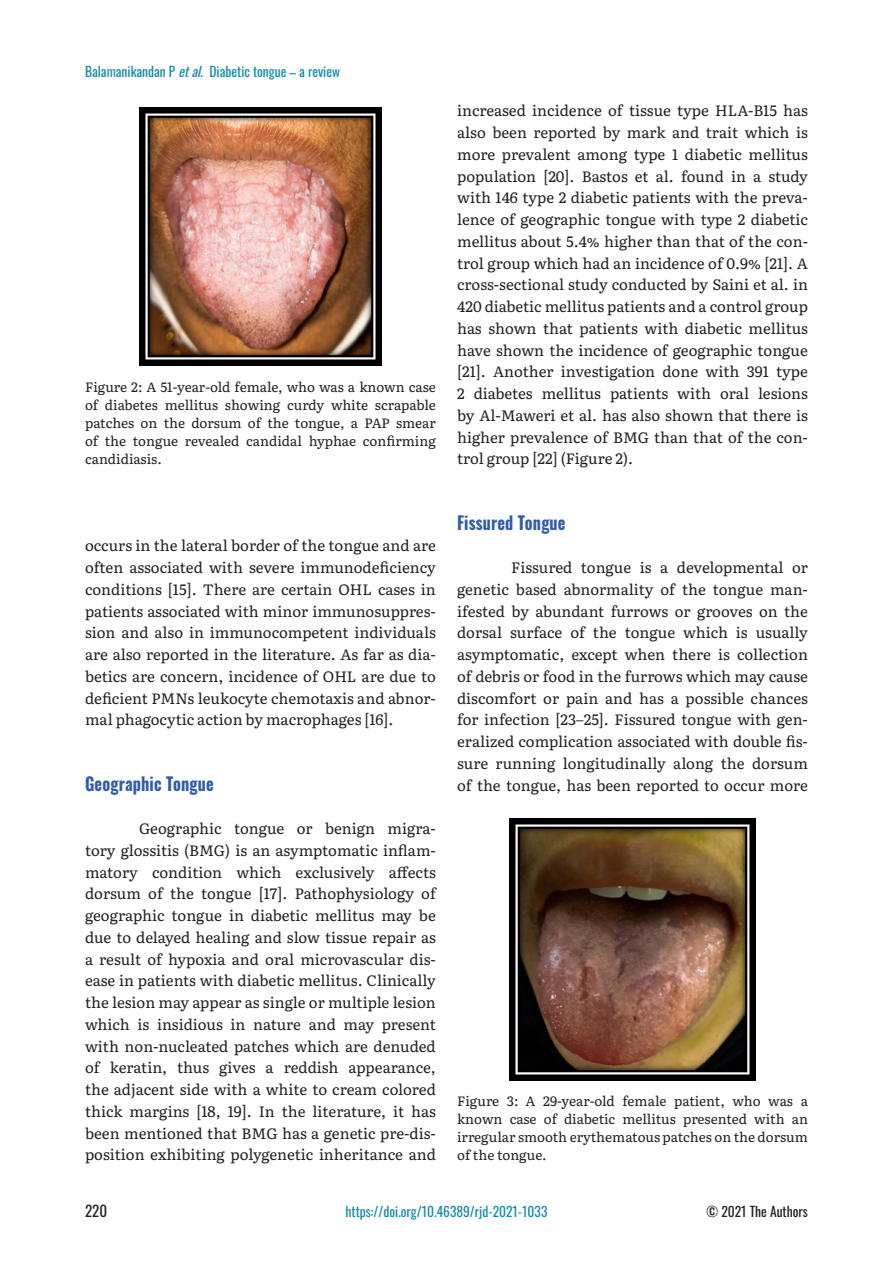
<style>
.page{position:relative;width:893px;height:1263px;background:#fff}
.page>*{position:absolute;margin:0;border:0;box-sizing:border-box;transform-origin:0 0}
.t1{font:700 18px "Oswald";letter-spacing:.01em;color:#325ba9;scale:.9 1}
.t2{font:15px/21.8px "Literata";color:#231f20;text-align:justify}
.t3{font:15px "Oswald";color:#231f20}
.t4{font:13.5px/18px "Literata";color:#231f20;text-align:justify}
.t5{font:13.5px "Oswald";color:#1589ab}
.t6{font:13.5px "Oswald";color:#231f20}
.s1{font-style:italic}
</style>
<div class="page">
<img style="left:139px;top:108px;width:243px;height:257px">
<img style="left:510px;top:818px;width:245px;height:263px">
<p class="t5" style="left:85px;top:60px;width:256px">Balamanikandan P <span class="s1">etal.</span> Diabetic tongue – a review</p>
<p class="t4" style="left:85px;top:378px;width:352px">Figure 2: A 51-year-old female, who was a known case of diabetes mellitus showing curdy white scrapable patches on the dorsum of the tongue, a PAP smear of the tongue revealed candidal hyphae confirming candidiasis.</p>
<p class="t2" style="left:85px;top:534px;width:352px">occurs in the lateral border of the tongue and are often associated with severe immunodeficiency conditions [15]. There are certain OHL cases in patients associated with minor immunosuppres&shy;sion and also in immunocompetent individuals are also reported in the literature. As far as dia&shy;betics are concern, incidence of OHL are due to deficient PMNs leukocyte chemotaxis and abnor&shy;mal phagocytic action by macrophages [16].</p>
<p class="t1" style="left:85px;top:767px;width:145px">Geographic Tongue</p>
<p class="t2" style="left:85px;top:817px;width:352px;text-indent:54px">Geographic tongue or benign migra&shy;tory glossitis (BMG) is an asymptomatic inflam&shy;matory condition which exclusively affects dorsum of the tongue [17]. Pathophysiology of geographic tongue in diabetic mellitus may be due to delayed healing and slow tissue repair as a result of hypoxia and oral microvascular dis&shy;ease in patients with diabetic mellitus. Clinically the lesion may appear as single or multiple lesion which is insidious in nature and may present with non-nucleated patches which are denuded of keratin, thus gives a reddish appearance, the adjacent side with a white to cream colored thick margins [18, 19]. In the literature, it has been mentioned that BMG has a genetic pre-dis&shy;position exhibiting polygenetic inheritance and</p>
<p class="t2" style="left:457px;top:99px;width:352px">increased incidence of tissue type HLA-B15 has also been reported by mark and trait which is more prevalent among type 1 diabetic mellitus population [20]. Bastos et al. found in a study with 146 type 2 diabetic patients with the preva&shy;lence of geographic tongue with type 2 diabetic mellitus about 5.4% higher than that of the con&shy;trol group which had an incidence of 0.9% [21]. A cross-sectional study conducted by Saini et al. in 420 diabetic mellitus patients and a control group has shown that patients with diabetic mellitus have shown the incidence of geographic tongue [21]. Another investigation done with 391 type 2 diabetes mellitus patients with oral lesions by Al-Maweri et al. has also shown that there is higher prevalence of BMG than that of the con&shy;trol group [22] (Figure 2).</p>
<p class="t1" style="left:457px;top:506px;width:122px">Fissured Tongue</p>
<p class="t2" style="left:457px;top:556px;width:352px;text-indent:54px">Fissured tongue is a developmental or genetic based abnormality of the tongue man&shy;ifested by abundant furrows or grooves on the dorsal surface of the tongue which is usually asymptomatic, except when there is collection of debris or food in the furrows which may cause discomfort or pain and has a possible chances for infection [23–25]. Fissured tongue with gen&shy;eralized complication associated with double fis&shy;sure running longitudinally along the dorsum of the tongue, has been reported to occur more</p>
<p class="t4" style="left:457px;top:1091px;width:352px">Figure 3: A 29-year-old female patient, who was a known case of diabetic mellitus presented with an irregular smooth erythematous patches on the dorsum of the tongue.</p>
<p class="t3" style="left:85px;top:1198px;width:24px">220</p>
<p class="t5" style="left:346px;top:1200px;width:203px">https://doi.org/10.46389/rjd-2021-1033</p>
<p class="t6" style="left:707px;top:1200px;width:103px">© 2021 The Authors</p>
</div>
